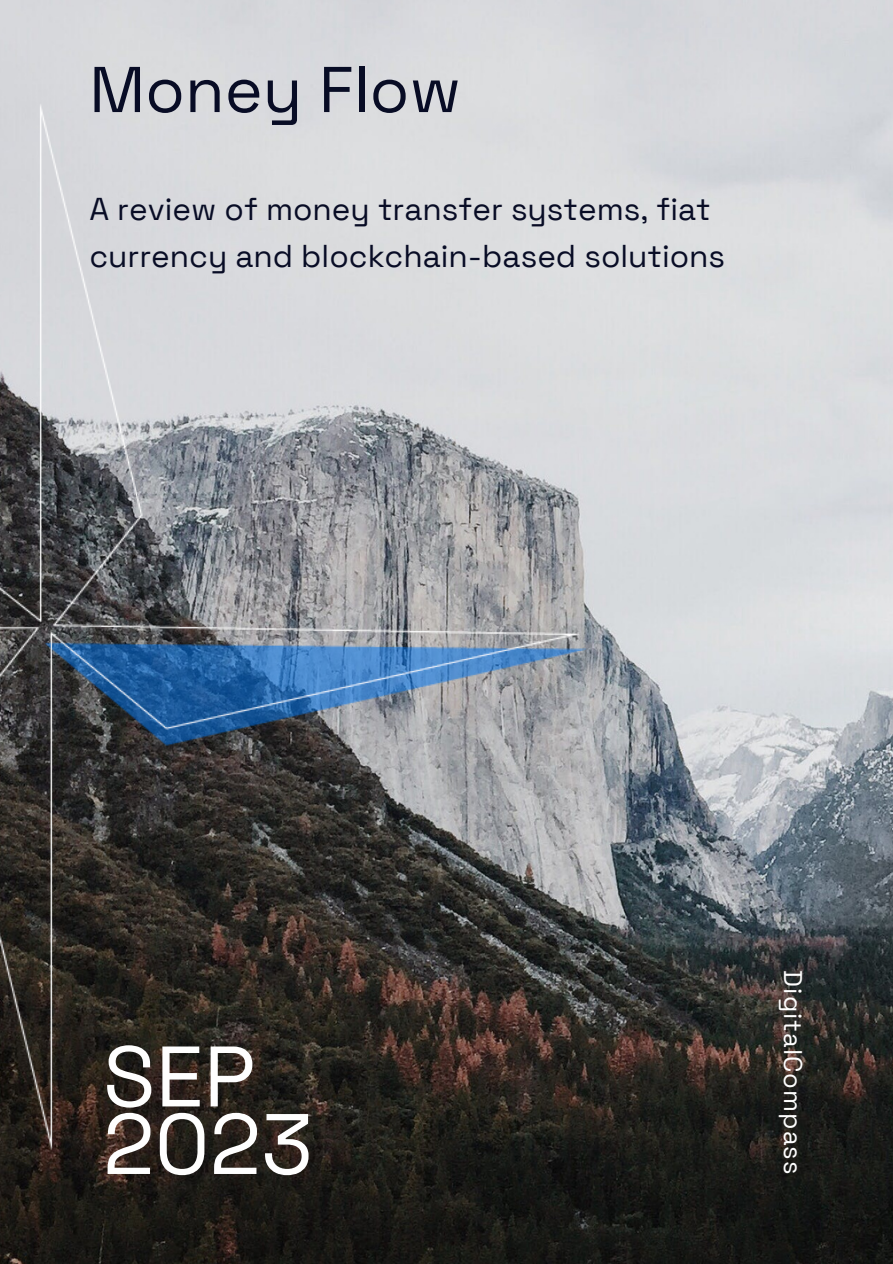
<style>
.page{position:relative;width:893px;height:1264px;background:#fff}
.page>*{position:absolute;margin:0;border:0;box-sizing:border-box;transform-origin:0 0}
.t1{font:85.65px/67.5px "Space Grotesk";color:#fefefe}
.t2{font:64.5px "Space Grotesk";color:#080c25}
.t3{font:31.5px/47.2px "Space Grotesk";color:#080c25}
.t4{font:25.5px "Space Grotesk";letter-spacing:.04em;color:#fefefe}
</style>
<div class="page">
<img style="left:0;top:0;width:892px;height:1263px">
<img style="left:0;top:98px;width:609px;height:1096px">
<h3 class="t2" style="left:89px;top:49px;width:373px">Money Flow</h3>
<p class="t3" style="left:89px;top:185px;width:637px">A review of money transfer systems, fiat currency and blockchain-based solutions</p>
<h1 class="t1" style="left:103px;top:1043px;width:211px">SEP<br>2023</h1>
<p class="t4" style="left:809px;top:970px;width:205px;rotate:90deg">DigitalCompass</p>
</div>
